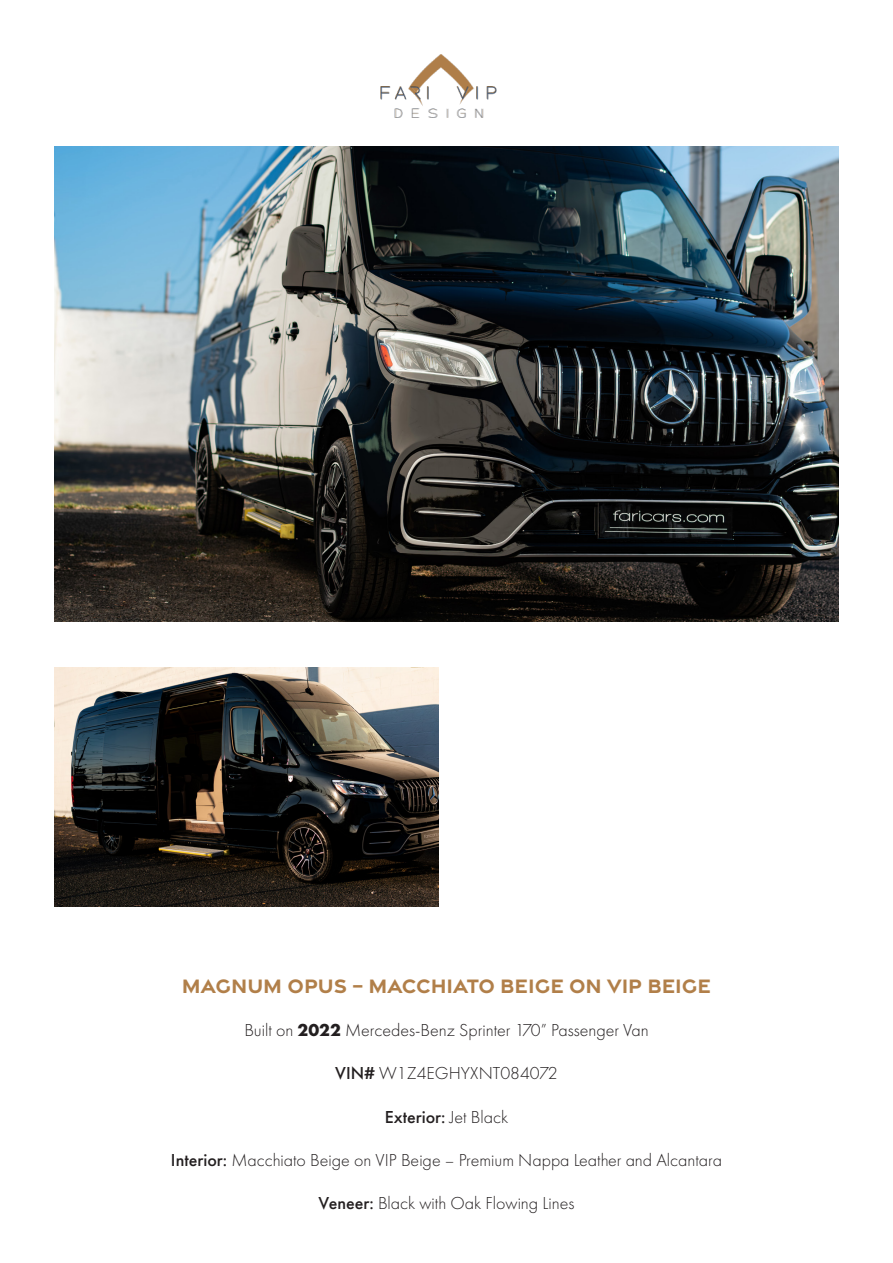
<style>
.page{position:relative;width:893px;height:1263px;background:#fff}
.page>*{position:absolute;margin:0;border:0;box-sizing:border-box;transform-origin:0 0}
.t1{font:700 21px "Gravesend Sans";color:#b17f49}
.t2{font:300 18px "Futura PT";color:#231f20}
.t3{font:500 18px "Futura PT";color:#231f20}
.s1{font-weight:700}
.s2{font-weight:500}
.s3{font-weight:300}
</style>
<div class="page">
<img style="left:54px;top:147px;width:785px;height:474px">
<img style="left:54px;top:668px;width:385px;height:239px">
<img style="left:380px;top:54px;width:117px;height:64px">
<p class="t1" style="left:182px;top:972px;width:531px">MAGNUM OPUS – MACCHIATO BEIGE ON VIP BEIGE</p>
<p class="t2" style="left:244px;top:1020px;width:406px">Built on <span class="s1">2022</span> Mercedes-Benz Sprinter 170” Passenger Van</p>
<p class="t2" style="left:335px;top:1063px;width:224px"><span class="s2">VIN#</span> W1Z4EGHYXNT084072</p>
<p class="t3" style="left:385px;top:1106px;width:125px">Exterior: <span class="s3">Jet Black</span></p>
<p class="t2" style="left:171px;top:1149px;width:553px"><span class="s2">Interior:</span> Macchiato Beige on VIP Beige – Premium Nappa Leather and Alcantara</p>
<p class="t2" style="left:318px;top:1193px;width:257px"><span class="s2">Veneer:</span> Black with Oak Flowing Lines</p>
</div>
